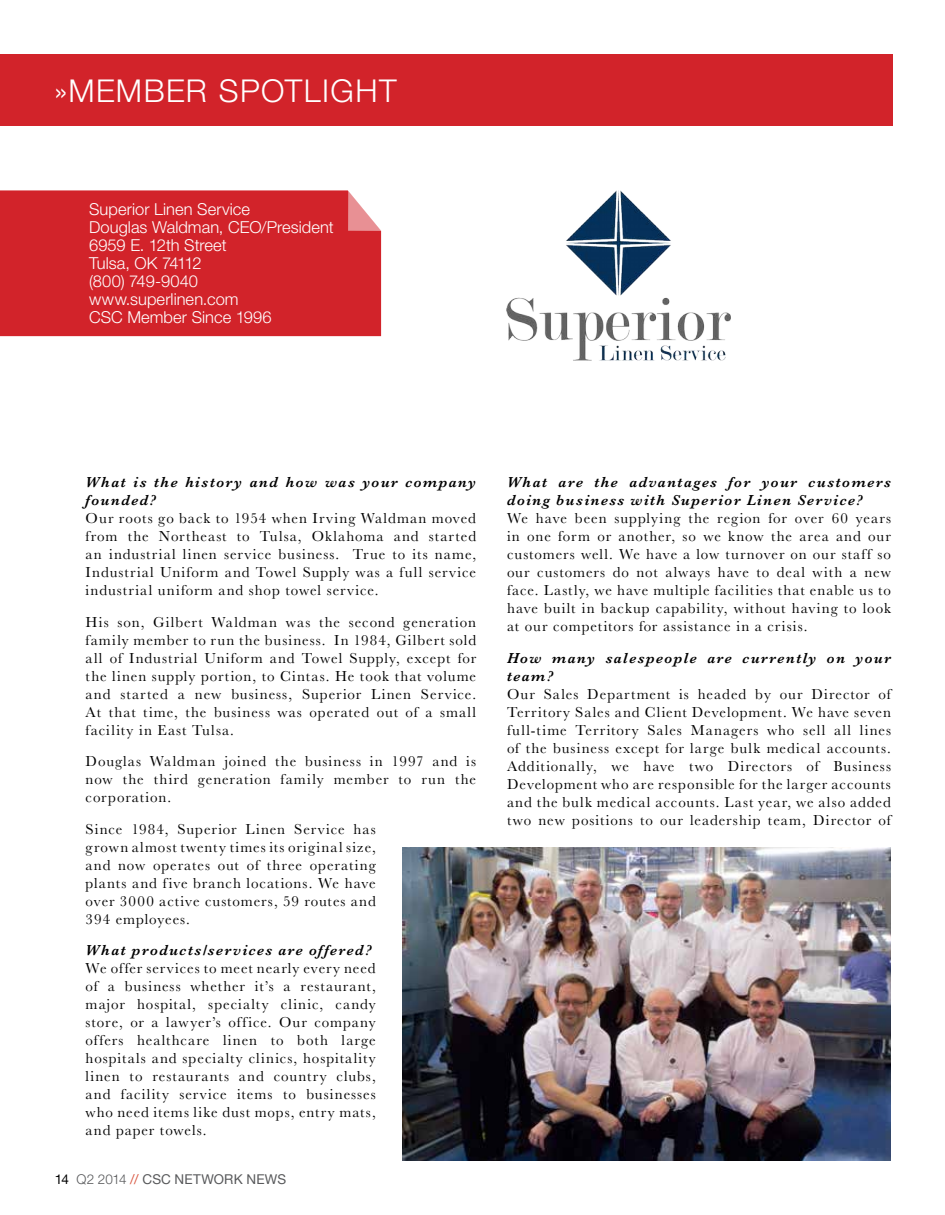
<style>
.page{position:relative;width:945px;height:1215px;background:#fff}
.page>*{position:absolute;margin:0;border:0;box-sizing:border-box;transform-origin:0 0}
.t1{font:300 31.5px "Helvetica Neue LT Std";letter-spacing:.045em;color:#fff}
.t2{font:300 16.5px/18px "Helvetica Neue LT Std";letter-spacing:.005em;color:#fff}
.t3{font:15px/18px "Baskerville";letter-spacing:.065em;color:#000;text-align:justify}
.t4{font:italic 600 15px/18px "Baskerville";letter-spacing:.095em;color:#000}
.t5{font:13.5px "Helvetica Neue";letter-spacing:.01em;color:#58595b}
.s1{color:#000}
.s2{font-family:"Helvetica Neue LT Std";font-weight:300}
.s3{color:#d95943}
</style>
<div class="page">
<img style="left:507px;top:190px;width:224px;height:171px">
<img style="left:403px;top:847px;width:488px;height:314px">
<div style="left:0;top:54px;width:892px;height:72px;background:#d2232a"></div>
<div style="left:0;top:190px;width:381px;height:146px;background:#d2232a"></div>
<svg style="left:348px;top:190px;width:33px;height:41px"></svg>
<h1 class="t1" style="left:54px;top:72px;width:344px">»MEMBER SPOTLIGHT</h1>
<p class="t2" style="left:89px;top:199px;width:246px">Superior Linen Service<br>Douglas Waldman, CEO/President<br>6959 E. 12th Street<br>Tulsa, OK 74112<br>(800) 749-9040 www.superlinen.com<br>CSC Member Since 1996</p>
<p class="t4" style="left:86px;top:474px;width:392px">What is the history and how was your company founded?</p>
<p class="t3" style="left:86px;top:510px;width:392px">Our roots go back to 1954 when Irving Waldman moved from the Northeast to Tulsa, Oklahoma and started an industrial linen service business. True to its name, Industrial Uniform and Towel Supply was a full service industrial uniform and shop towel service.</p>
<p class="t3" style="left:86px;top:613px;width:392px">His son, Gilbert Waldman was the second generation family member to run the business. In 1984, Gilbert sold all of Industrial Uniform and Towel Supply, except for the linen supply portion, to Cintas. He took that volume and started a new business, Superior Linen Service.<br>At that time, the business was operated out of a small facility in East Tulsa.</p>
<p class="t3" style="left:86px;top:753px;width:392px">Douglas Waldman joined the business in 1997 and is now the third generation family member to run the corporation.</p>
<p class="t3" style="left:86px;top:820px;width:292px">Since 1984, Superior Linen Service has grown almost twenty times its original size, and now operates out of three operating plants and five branch locations. We have over 3000 active customers, 59 routes and 394 employees.</p>
<p class="t4" style="left:86px;top:942px;width:288px">What products/services are offered?</p>
<p class="t3" style="left:86px;top:960px;width:292px">We offer services to meet nearly every need of a business whether it’s a restaurant, major hospital, specialty clinic, candy store, or a lawyer’s office. Our company offers healthcare linen to both large hospitals and specialty clinics, hospitality linen to restaurants and country clubs, and facility service items to businesses who need items like dust mops, entry mats, and paper towels.</p>
<p class="t5" style="left:55px;top:1170px;width:233px"><span class="s1">14</span> <span class="s2">Q2 2014</span> <span class="s3">//</span> CSC NETWORK NEWS</p>
<p class="t4" style="left:507px;top:474px;width:385px">What are the advantages for your customers doing business with Superior Linen Service?</p>
<p class="t3" style="left:507px;top:510px;width:386px">We have been supplying the region for over 60 years in one form or another, so we know the area and our customers well. We have a low turnover on our staff so our customers do not always have to deal with a new face. Lastly, we have multiple facilities that enable us to have built in backup capability, without having to look at our competitors for assistance in a crisis.</p>
<p class="t4" style="left:507px;top:649px;width:385px">How many salespeople are currently on your team?</p>
<p class="t3" style="left:507px;top:685px;width:386px">Our Sales Department is headed by our Director of Territory Sales and Client Development. We have seven full-time Territory Sales Managers who sell all lines of the business except for large bulk medical accounts.<br>Additionally, we have two Directors of Business Development who are responsible for the larger accounts and the bulk medical accounts. Last year, we also added two new positions to our leadership team, Director of</p>
</div>
